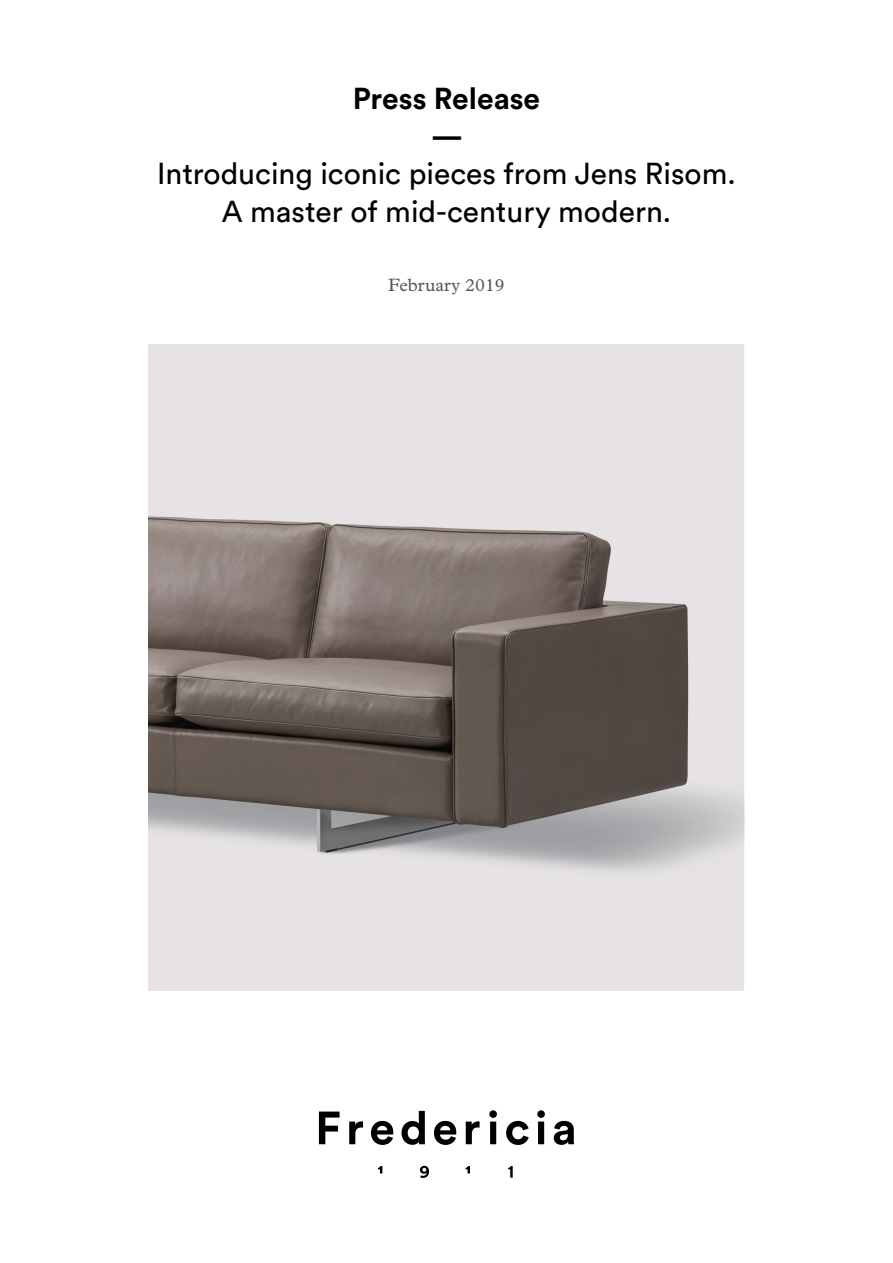
<style>
.page{position:relative;width:893px;height:1263px;background:#fff}
.page>*{position:absolute;margin:0;border:0;box-sizing:border-box;transform-origin:0 0}
.t1{font:30px/37.5px "Circular Std";color:#000;text-align:center}
.t2{font:700 30px/37.5px "Circular Std";color:#000;text-align:center}
.t3{font:18px "Plantin Std";color:#575756}
</style>
<div class="page">
<svg style="left:319px;top:1111px;width:21px;height:33px"></svg>
<svg style="left:349px;top:1121px;width:14px;height:23px"></svg>
<svg style="left:371px;top:1121px;width:22px;height:24px"></svg>
<svg style="left:401px;top:1111px;width:24px;height:34px"></svg>
<svg style="left:434px;top:1121px;width:22px;height:24px"></svg>
<svg style="left:466px;top:1121px;width:14px;height:23px"></svg>
<svg style="left:489px;top:1110px;width:8px;height:34px"></svg>
<svg style="left:506px;top:1121px;width:23px;height:24px"></svg>
<svg style="left:537px;top:1110px;width:8px;height:34px"></svg>
<svg style="left:554px;top:1121px;width:20px;height:24px"></svg>
<svg style="left:420px;top:1166px;width:9px;height:12px"></svg>
<svg style="left:508px;top:1166px;width:5px;height:12px"></svg>
<svg style="left:466px;top:1166px;width:4px;height:7px"></svg>
<svg style="left:378px;top:1166px;width:4px;height:7px"></svg>
<img style="left:149px;top:344px;width:595px;height:647px">
<p class="t2" style="left:353px;top:79px;width:189px">Press Release —</p>
<p class="t1" style="left:157px;top:155px;width:580px">Introducing iconic pieces from Jens Risom.<br>A master of mid-century modern.</p>
<p class="t3" style="left:388px;top:274px;width:118px">February 2019</p>
</div>
